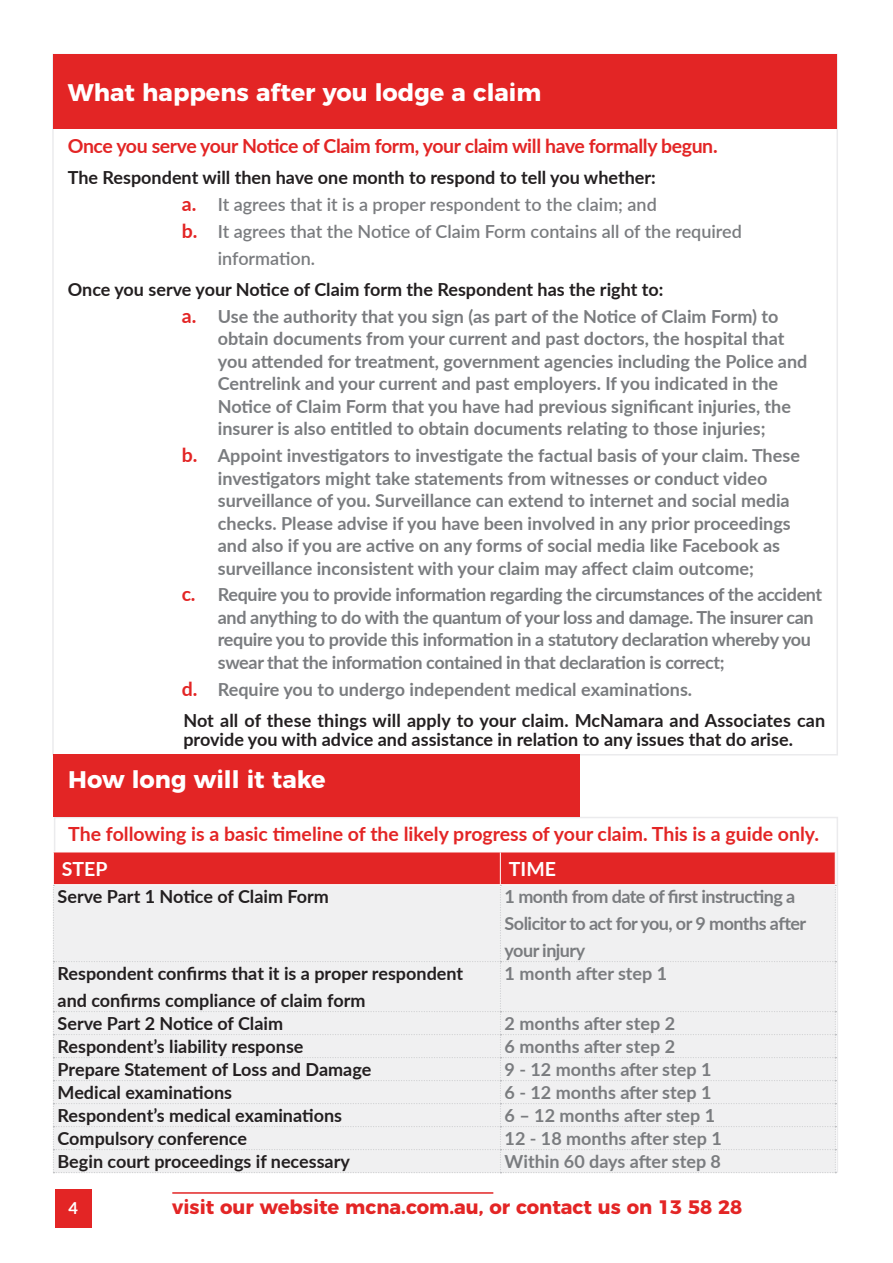
<style>
.page{position:relative;width:893px;height:1263px;background:#fff}
.page>*{position:absolute;margin:0;border:0;box-sizing:border-box;transform-origin:0 0}
.body_copy{font:700 24px "Montserrat";color:#fff}
.Intro{font:700 19.5px "Lato";color:#e32525}
.body_copy-2{font:700 19.5px "Lato";letter-spacing:-.02em;color:#e32525}
.Intro-2{font:700 19.5px "Montserrat";color:#e32525}
.Intro-3{font:700 19.5px "Lato";color:#fff}
.body_copy-3{font:700 18px/22.5px "Lato";color:#7a7c7f}
.body_copy-4{font:700 18px/27px "Lato";color:#231f20}
.body_copy-5{font:700 18px/22.5px "Lato";letter-spacing:-.02em;color:#7a7c7f}
.indent_body_copy{font:700 18px/19.5px "Lato";color:#231f20}
.t1{font:600 18px/27px "Lato";color:#7a7c7f}
.body_copy-6{font:700 18px/27px "Lato";letter-spacing:-.03em;color:#7a7c7f}
.indent_body_copy-2{font:700 16.5px "Lato";color:#fff}
.s1{font-weight:700;font-size:19.5px;color:#e32525}
.s2{font-size:19.5px;color:#e32525}
</style>
<div class="page">
<div style="left:52px;top:54px;width:786px;height:701px;background:#fff;border:2px solid #ebebed"></div>
<div style="left:55px;top:1189px;width:36px;height:39px;background:#e32525"></div>
<hr style="left:172px;top:1192px;width:321px;height:2px;background:#e32525">
<div style="left:53px;top:55px;width:783px;height:74px;background:#e32525"></div>
<div style="left:54px;top:817px;width:784px;height:356px;background:#fff;border:2px solid #ebebed"></div>
<div style="left:53px;top:754px;width:526px;height:63px;background:#e32525"></div>
<svg style="left:53px;top:852px;width:783px;height:321px"></svg>
<p class="body_copy" style="left:68px;top:73px;width:475px">What happens after you lodge a claim</p>
<p class="body_copy-2" style="left:68px;top:132px;width:651px">Once you serve your Notice of Claim form, your claim will have formally begun.</p>
<p class="body_copy-4" style="left:68px;top:163px;width:589px">The Respondent will then have one month to respond to tell you whether:</p>
<p class="t1" style="left:182px;top:190px;width:476px"><span class="s1">a.</span> It agrees that it is a proper respondent to the claim; and</p>
<p class="t1" style="left:218px;top:217px;width:526px;text-indent:-36px"><span class="s1">b.</span> It agrees that the Notice of Claim Form contains all of the required information.</p>
<p class="body_copy-4" style="left:68px;top:275px;width:597px">Once you serve your Notice of Claim form the Respondent has the right to:</p>
<p class="body_copy-3" style="left:218px;top:304px;width:591px;text-indent:-36px"><span class="s2">a.</span> Use the authority that you sign (as part of the Notice of Claim Form) to obtain documents from your current and past doctors, the hospital that you attended for treatment, government agencies including the Police and Centrelink and your current and past employers. If you indicated in the Notice of Claim Form that you have had previous significant injuries, the insurer is also entitled to obtain documents relating to those injuries;</p>
<p class="body_copy-3" style="left:218px;top:443px;width:584px;text-indent:-36px"><span class="s2">b.</span> Appoint investigators to investigate the factual basis of your claim. These investigators might take statements from witnesses or conduct video surveillance of you. Surveillance can extend to internet and social media checks. Please advise if you have been involved in any prior proceedings and also if you are active on any forms of social media like Facebook as surveillance inconsistent with your claim may affect claim outcome;</p>
<p class="body_copy-5" style="left:218px;top:583px;width:606px;text-indent:-36px"><span class="s2">c.</span> Require you to provide information regarding the circumstances of the accident and anything to do with the quantum of your loss and damage. The insurer can require you to provide this information in a statutory declaration whereby you swear that the information contained in that declaration is correct;</p>
<p class="body_copy-3" style="left:182px;top:677px;width:512px"><span class="s2">d.</span> Require you to undergo independent medical examinations.</p>
<p class="indent_body_copy" style="left:183px;top:710px;width:643px">Not all of these things will apply to your claim. McNamara and Associates can provide you with advice and assistance in relation to any issues that do arise.</p>
<p class="body_copy" style="left:68px;top:759px;width:259px">How long will it take</p>
<p class="Intro" style="left:68px;top:820px;width:752px">The following is a basic timeline of the likely progress of your claim. This is a guide only.</p>
<p class="Intro-3" style="left:62px;top:855px;width:47px">STEP</p>
<p class="Intro-3" style="left:509px;top:855px;width:49px">TIME</p>
<p class="body_copy-4" style="left:58px;top:882px;width:273px">Serve Part 1 Notice of Claim Form</p>
<p class="body_copy-6" style="left:505px;top:882px;width:303px">1 month from date of first instructing a<br>Solicitor to act for you, or 9 months after your injury</p>
<p class="body_copy-4" style="left:58px;top:959px;width:407px">Respondent confirms that it is a proper respondent and confirms compliance of claim form</p>
<p class="body_copy-3" style="left:505px;top:962px;width:164px">1 month after step 1</p>
<p class="body_copy-4" style="left:58px;top:1009px;width:227px">Serve Part 2 Notice of Claim</p>
<p class="body_copy-3" style="left:505px;top:1012px;width:172px">2 months after step 2</p>
<p class="body_copy-4" style="left:58px;top:1032px;width:247px">Respondent’s liability response</p>
<p class="body_copy-3" style="left:505px;top:1035px;width:172px">6 months after step 2</p>
<p class="body_copy-4" style="left:58px;top:1055px;width:315px">Prepare Statement of Loss and Damage</p>
<p class="body_copy-3" style="left:505px;top:1058px;width:208px">9 - 12 months after step 1</p>
<p class="body_copy-4" style="left:58px;top:1078px;width:176px">Medical examinations</p>
<p class="body_copy-3" style="left:505px;top:1081px;width:208px">6 - 12 months after step 1</p>
<p class="body_copy-4" style="left:58px;top:1101px;width:286px">Respondent’s medical examinations</p>
<p class="body_copy-3" style="left:505px;top:1104px;width:212px">6 – 12 months after step 1</p>
<p class="body_copy-4" style="left:58px;top:1124px;width:191px">Compulsory conference</p>
<p class="body_copy-3" style="left:505px;top:1127px;width:219px">12 - 18 months after step 1</p>
<p class="body_copy-4" style="left:58px;top:1147px;width:294px">Begin court proceedings if necessary</p>
<p class="body_copy-3" style="left:505px;top:1150px;width:218px">Within 60 days after step 8</p>
<p class="indent_body_copy-2" style="left:68px;top:1195px;width:11px">4</p>
<p class="Intro-2" style="left:172px;top:1191px;width:571px">visit our website mcna.com.au, or contact us on 13 58 28</p>
</div>
